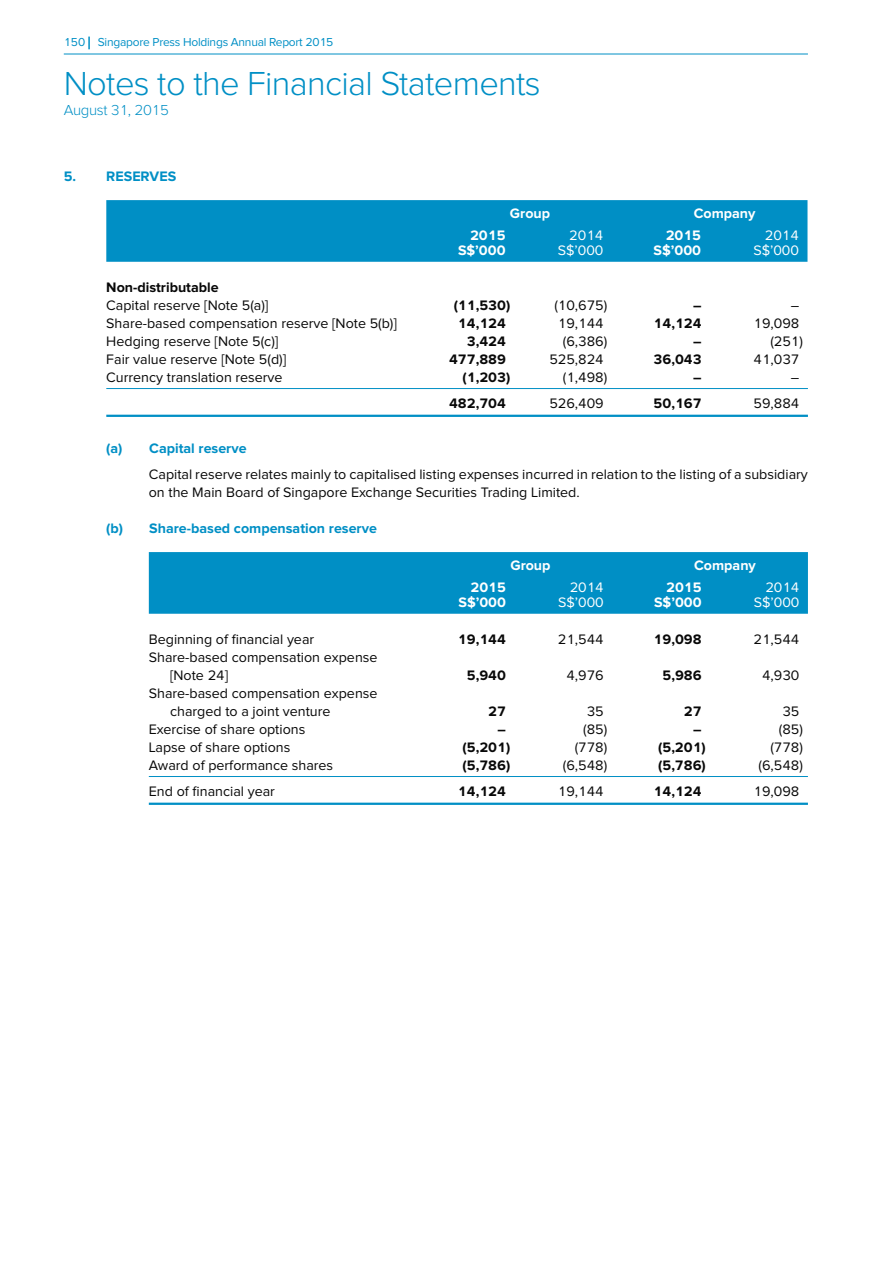
<style>
.page{position:relative;width:893px;height:1263px;background:#fff}
.page>*{position:absolute;margin:0;border:0;box-sizing:border-box;transform-origin:0 0}
.t1{font:300 34.5px "Proxima Nova";letter-spacing:-.02em;color:#008fc5}
.t2{font:300 15px "Proxima Nova";letter-spacing:-.02em;color:#008fc5}
.t3{font:14.25px/18px "Proxima Nova";color:#080808}
.t4{font:700 14.25px "Proxima Nova";color:#080808}
.t5{font:700 14.25px/15.8px "Proxima Nova";color:#fff;text-align:right}
.t6{font:700 14.25px "Proxima Nova";color:#008fc5}
.t7{font:14.25px/15.8px "Proxima Nova";color:#fff;text-align:right}
.t8{font:12px "Proxima Nova";letter-spacing:-.02em;color:#008fc5}
.s1{font-weight:700}
.s2{font-weight:700;color:#008fc5}
</style>
<div class="page">
<hr style="left:64px;top:54px;width:744px;height:1px;background:#008fc5">
<svg style="left:88px;top:37px;width:2px;height:12px"></svg>
<hr style="left:106px;top:388px;width:702px;height:1px;background:#008fc5">
<hr style="left:106px;top:415px;width:702px;height:2px;background:#008fc5">
<hr style="left:149px;top:776px;width:659px;height:1px;background:#008fc5">
<hr style="left:149px;top:803px;width:659px;height:2px;background:#008fc5">
<div style="left:106px;top:200px;width:701px;height:62px;background:#008fc5"></div>
<div style="left:149px;top:552px;width:659px;height:62px;background:#008fc5"></div>
<p class="t8" style="left:64px;top:36px;width:271px">150 Singapore Press Holdings Annual Report 2015</p>
<p class="t1" style="left:64px;top:68px;width:478px">Notes to the Financial Statements</p>
<p class="t2" style="left:64px;top:103px;width:107px">August 31, 2015</p>
<p class="t6" style="left:64px;top:170px;width:114px">5. RESERVES</p>
<p class="t3" style="left:106px;top:279px;width:164px"><span class="s1">Non-distributable<br></span>Capital reserve [Note 5(a)]</p>
<p class="t5" style="left:510px;top:206px;width:42px">Group</p>
<p class="t5" style="left:694px;top:206px;width:63px">Company</p>
<p class="t5" style="left:458px;top:228px;width:49px">2015<br>S$’000</p>
<p class="t7" style="left:558px;top:228px;width:47px">2014<br>S$’000</p>
<p class="t5" style="left:654px;top:228px;width:49px">2015<br>S$’000</p>
<p class="t7" style="left:753px;top:228px;width:47px">2014<br>S$’000</p>
<p class="t4" style="left:454px;top:298px;width:58px">(11,530)</p>
<p class="t3" style="left:554px;top:297px;width:54px">(10,675)</p>
<p class="t4" style="left:693px;top:298px;width:10px">–</p>
<p class="t3" style="left:791px;top:297px;width:10px">–</p>
<p class="t3" style="left:106px;top:315px;width:292px">Share-based compensation reserve [Note 5(b)]</p>
<p class="t4" style="left:458px;top:316px;width:50px">14,124</p>
<p class="t3" style="left:558px;top:315px;width:47px">19,144</p>
<p class="t4" style="left:654px;top:316px;width:50px">14,124</p>
<p class="t3" style="left:753px;top:315px;width:47px">19,098</p>
<p class="t3" style="left:106px;top:333px;width:174px">Hedging reserve [Note 5(c)]</p>
<p class="t4" style="left:467px;top:334px;width:41px">3,424</p>
<p class="t3" style="left:563px;top:333px;width:46px">(6,386)</p>
<p class="t4" style="left:693px;top:334px;width:10px">–</p>
<p class="t3" style="left:770px;top:333px;width:34px">(251)</p>
<p class="t3" style="left:106px;top:351px;width:181px">Fair value reserve [Note 5(d)]</p>
<p class="t4" style="left:449px;top:352px;width:58px">477,889</p>
<p class="t3" style="left:549px;top:351px;width:56px">525,824</p>
<p class="t4" style="left:654px;top:352px;width:50px">36,043</p>
<p class="t3" style="left:753px;top:351px;width:47px">41,037</p>
<p class="t3" style="left:106px;top:369px;width:178px">Currency translation reserve</p>
<p class="t4" style="left:463px;top:370px;width:49px">(1,203)</p>
<p class="t3" style="left:563px;top:369px;width:46px">(1,498)</p>
<p class="t4" style="left:693px;top:370px;width:10px">–</p>
<p class="t3" style="left:791px;top:369px;width:10px">–</p>
<p class="t4" style="left:449px;top:397px;width:58px">482,704</p>
<p class="t3" style="left:549px;top:395px;width:56px">526,409</p>
<p class="t4" style="left:654px;top:397px;width:50px">50,167</p>
<p class="t3" style="left:753px;top:395px;width:47px">59,884</p>
<p class="t3" style="left:149px;top:435px;width:661px;line-height:26.5px;text-indent:-43px"><span class="s2">(a) Capital reserve<br></span>Capital reserve relates mainly to capitalised listing expenses incurred in relation to the listing of a subsidiary</p>
<p class="t3" style="left:149px;top:484px;width:432px">on the Main Board of Singapore Exchange Securities Trading Limited.</p>
<p class="t6" style="left:106px;top:522px;width:272px">(b) Share-based compensation reserve</p>
<p class="t5" style="left:510px;top:558px;width:42px">Group</p>
<p class="t5" style="left:694px;top:558px;width:63px">Company</p>
<p class="t5" style="left:458px;top:580px;width:49px">2015<br>S$’000</p>
<p class="t7" style="left:558px;top:580px;width:47px">2014<br>S$’000</p>
<p class="t5" style="left:654px;top:580px;width:49px">2015<br>S$’000</p>
<p class="t7" style="left:754px;top:580px;width:47px">2014<br>S$’000</p>
<p class="t3" style="left:149px;top:631px;width:167px">Beginning of financial year</p>
<p class="t4" style="left:458px;top:632px;width:50px">19,144</p>
<p class="t3" style="left:558px;top:631px;width:47px">21,544</p>
<p class="t4" style="left:654px;top:632px;width:50px">19,098</p>
<p class="t3" style="left:753px;top:631px;width:47px">21,544</p>
<p class="t3" style="left:170px;top:649px;width:209px;text-indent:-21px">Share-based compensation expense [Note 24]</p>
<p class="t4" style="left:467px;top:668px;width:41px">5,940</p>
<p class="t3" style="left:566px;top:667px;width:39px">4,976</p>
<p class="t4" style="left:662px;top:668px;width:41px">5,986</p>
<p class="t3" style="left:762px;top:667px;width:39px">4,930</p>
<p class="t3" style="left:170px;top:685px;width:209px;text-indent:-21px">Share-based compensation expense charged to a joint venture</p>
<p class="t4" style="left:488px;top:704px;width:19px">27</p>
<p class="t3" style="left:587px;top:703px;width:19px">35</p>
<p class="t4" style="left:684px;top:704px;width:19px">27</p>
<p class="t3" style="left:782px;top:703px;width:19px">35</p>
<p class="t3" style="left:149px;top:721px;width:158px">Exercise of share options</p>
<p class="t4" style="left:498px;top:722px;width:10px">–</p>
<p class="t3" style="left:583px;top:721px;width:26px">(85)</p>
<p class="t4" style="left:693px;top:722px;width:10px">–</p>
<p class="t3" style="left:779px;top:721px;width:26px">(85)</p>
<p class="t3" style="left:149px;top:739px;width:143px">Lapse of share options</p>
<p class="t4" style="left:463px;top:740px;width:49px">(5,201)</p>
<p class="t3" style="left:575px;top:739px;width:34px">(778)</p>
<p class="t4" style="left:658px;top:740px;width:49px">(5,201)</p>
<p class="t3" style="left:770px;top:739px;width:34px">(778)</p>
<p class="t3" style="left:149px;top:757px;width:186px">Award of performance shares</p>
<p class="t4" style="left:463px;top:758px;width:49px">(5,786)</p>
<p class="t3" style="left:563px;top:757px;width:46px">(6,548)</p>
<p class="t4" style="left:658px;top:758px;width:49px">(5,786)</p>
<p class="t3" style="left:758px;top:757px;width:46px">(6,548)</p>
<p class="t3" style="left:149px;top:783px;width:128px">End of financial year</p>
<p class="t4" style="left:458px;top:785px;width:50px">14,124</p>
<p class="t3" style="left:558px;top:783px;width:47px">19,144</p>
<p class="t4" style="left:654px;top:785px;width:50px">14,124</p>
<p class="t3" style="left:753px;top:783px;width:47px">19,098</p>
</div>
